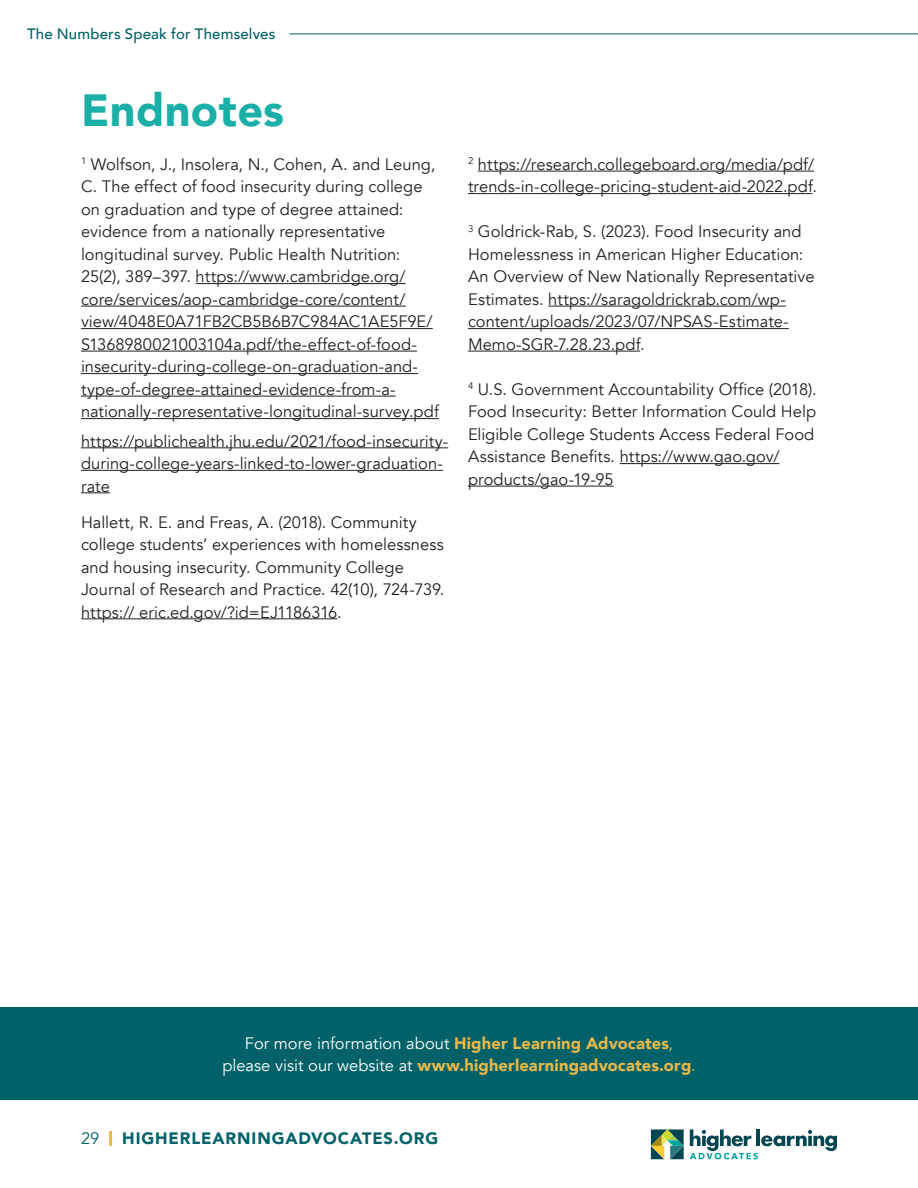
<style>
.page{position:relative;width:918px;height:1188px;background:#fff}
.page>*{position:absolute;margin:0;border:0;box-sizing:border-box;transform-origin:0 0}
.main_header{font:900 45px "Avenir";letter-spacing:.01em;color:#1aafa7}
.body_text{font:16.5px/22.5px "Avenir";color:#231f20}
.t1{font:900 16.5px/22.5px "Avenir";letter-spacing:.01em;color:#eab848;text-align:center}
.t2{font:900 16.5px "Avenir";letter-spacing:.055em;color:#006169}
.t3{font:16.5px "Avenir";color:#006169}
.t4{font:500 15px "Avenir";letter-spacing:.01em;color:#006169}
.s1{font-weight:400;color:#fff}
.s2{font-weight:400}
</style>
<div class="page">
<svg style="left:690px;top:1130px;width:147px;height:29px"></svg>
<svg style="left:651px;top:1130px;width:33px;height:29px"></svg>
<hr style="left:289px;top:34px;width:629px;height:1px;background:#006169">
<hr style="left:109px;top:1131px;width:3px;height:15px;background:#eab848">
<div style="left:0;top:1007px;width:918px;height:93px;background:#006169"></div>
<hr style="left:196px;top:283px;width:210px;height:1px;background:#231f20">
<hr style="left:81px;top:306px;width:325px;height:1px;background:#231f20">
<hr style="left:81px;top:328px;width:352px;height:1px;background:#231f20">
<hr style="left:81px;top:351px;width:336px;height:1px;background:#231f20">
<hr style="left:81px;top:373px;width:337px;height:1px;background:#231f20">
<hr style="left:81px;top:396px;width:315px;height:1px;background:#231f20">
<hr style="left:81px;top:418px;width:358px;height:1px;background:#231f20">
<hr style="left:81px;top:447px;width:367px;height:1px;background:#231f20">
<hr style="left:81px;top:470px;width:362px;height:1px;background:#231f20">
<svg style="left:81px;top:492px;width:29px;height:1px"></svg>
<hr style="left:81px;top:618px;width:256px;height:1px;background:#231f20">
<hr style="left:478px;top:171px;width:336px;height:1px;background:#231f20">
<hr style="left:468px;top:193px;width:345px;height:1px;background:#231f20">
<hr style="left:548px;top:306px;width:238px;height:1px;background:#231f20">
<hr style="left:468px;top:328px;width:321px;height:1px;background:#231f20">
<hr style="left:468px;top:351px;width:172px;height:1px;background:#231f20">
<hr style="left:620px;top:463px;width:159px;height:1px;background:#231f20">
<hr style="left:468px;top:486px;width:146px;height:1px;background:#231f20">
<p class="t4" style="left:27px;top:21px;width:250px">The Numbers Speak for Themselves</p>
<p class="main_header" style="left:81px;top:72px;width:205px">Endnotes</p>
<p class="body_text" style="left:81px;top:153px;width:359px"><sup>1</sup> Wolfson, J., Insolera, N., Cohen, A. and Leung, C. The effect of food insecurity during college on graduation and type of degree attained: evidence from a nationally representative longitudinal survey. Public Health Nutrition:<br>25(2), 389–397. https://www.cambridge.org/ core/services/aop-cambridge-core/content/ view/4048E0A71FB2CB5B6B7C984AC1AE5F9E/ S1368980021003104a.pdf/the-effect-of-food&shy;insecurity-during-college-on-graduation-and&shy;type-of-degree-attained-evidence-from-a&shy;nationally-representative-longitudinal-survey.pdf</p>
<p class="body_text" style="left:81px;top:430px;width:369px">https://publichealth.jhu.edu/2021/food-insecurity&shy;during-college-years-linked-to-lower-graduation&shy;rate</p>
<p class="body_text" style="left:81px;top:511px;width:365px">Hallett, R. E. and Freas, A. (2018). Community college students’ experiences with homelessness and housing insecurity. Community College Journal of Research and Practice. 42(10), 724-739. https:// eric.ed.gov/?id=EJ1186316.</p>
<p class="body_text" style="left:468px;top:153px;width:351px"><sup>2</sup> https://research.collegeboard.org/media/pdf/ trends-in-college-pricing-student-aid-2022.pdf.</p>
<p class="body_text" style="left:468px;top:221px;width:348px"><sup>3</sup> Goldrick-Rab, S. (2023). Food Insecurity and Homelessness in American Higher Education:<br>An Overview of New Nationally Representative Estimates. https://saragoldrickrab.com/wp&shy;content/uploads/2023/07/NPSAS-Estimate-Memo-SGR-7.28.23.pdf.</p>
<p class="body_text" style="left:468px;top:378px;width:350px"><sup>4</sup> U.S. Government Accountability Office (2018).<br>Food Insecurity: Better Information Could Help Eligible College Students Access Federal Food Assistance Benefits. https://www.gao.gov/ products/gao-19-95</p>
<p class="t1" style="left:222px;top:1031px;width:475px"><span class="s1">For more information about</span> Higher Learning Advocates<span class="s2">, </span><span class="s1">please visit our website at</span> www.higherlearningadvocates.org<span class="s2">.</span></p>
<p class="t3" style="left:81px;top:1129px;width:20px">29</p>
<p class="t2" style="left:122px;top:1125px;width:317px">HIGHERLEARNINGADVOCATES.ORG</p>
</div>
